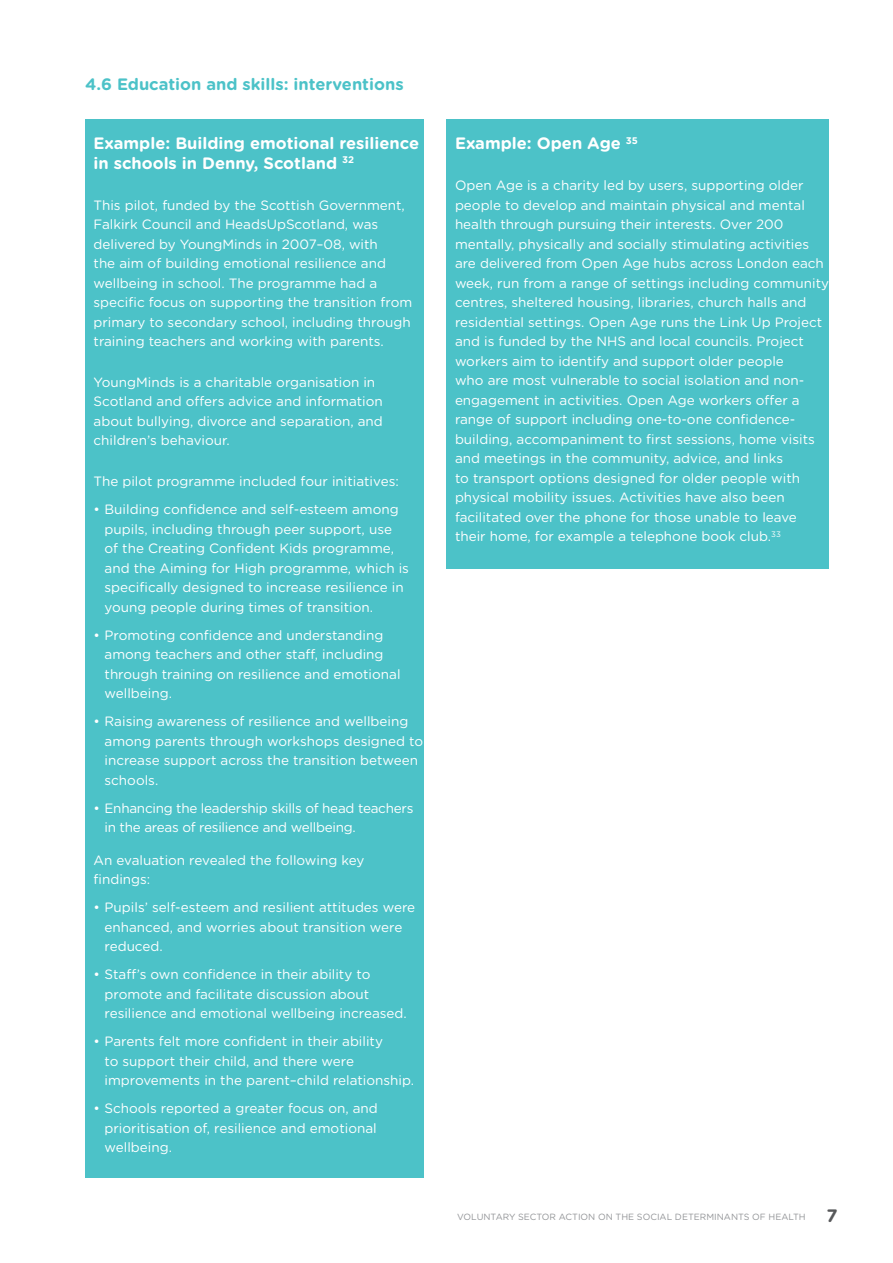
<style>
.page{position:relative;width:893px;height:1263px;background:#fff}
.page>*{position:absolute;margin:0;border:0;box-sizing:border-box;transform-origin:0 0}
.justified_text{font:700 16.5px/19.5px "Gotham Rounded";color:#fff}
.sub_heading__aqua{font:700 16.5px "Gotham Rounded";color:#4cc2c8}
.justified_text-2{font:13.5px/19.5px "Gotham Rounded";color:#fff}
.bullet_text{font:13.5px/19.5px "Gotham Rounded";color:#fff}
.bullet_text-2{font:13.5px/19.5px "Gotham Rounded";letter-spacing:-.02em;color:#fff}
.t1{font:9px "Gotham Rounded";color:#939598}
.s1{font-weight:700;font-size:18px;color:#57585a}
</style>
<div class="page">
<div style="left:85px;top:119px;width:339px;height:1059px;background:#4cc2c8"></div>
<div style="left:446px;top:119px;width:383px;height:449px;background:#4cc2c8"></div>
<p class="sub_heading__aqua" style="left:85px;top:72px;width:320px">4.6 Education and skills: interventions</p>
<p class="justified_text" style="left:94px;top:133px;width:327px">Example: Building emotional resilience in schools in Denny, Scotland <sup>32</sup></p>
<p class="justified_text-2" style="left:94px;top:194px;width:320px">This pilot, funded by the Scottish Government, Falkirk Council and HeadsUpScotland, was delivered by YoungMinds in 2007–08, with<br>the aim of building emotional resilience and wellbeing in school. The programme had a specific focus on supporting the transition from primary to secondary school, including through training teachers and working with parents.</p>
<p class="justified_text-2" style="left:94px;top:372px;width:291px">YoungMinds is a charitable organisation in Scotland and offers advice and information about bullying, divorce and separation, and children’s behaviour.</p>
<p class="justified_text-2" style="left:94px;top:471px;width:307px">The pilot programme included four initiatives:</p>
<p class="bullet_text" style="left:105px;top:499px;width:306px;text-indent:-11px">• Building confidence and self-esteem among pupils, including through peer support, use of the Creating Confident Kids programme, and the Aiming for High programme, which is specifically designed to increase resilience in young people during times of transition.</p>
<p class="bullet_text" style="left:105px;top:625px;width:298px;text-indent:-11px">• Promoting confidence and understanding among teachers and other staff, including through training on resilience and emotional wellbeing.</p>
<p class="bullet_text" style="left:105px;top:711px;width:320px;text-indent:-11px">• Raising awareness of resilience and wellbeing among parents through workshops designed to increase support across the transition between schools.</p>
<p class="bullet_text-2" style="left:105px;top:798px;width:310px;text-indent:-11px">• Enhancing the leadership skills of head teachers in the areas of resilience and wellbeing.</p>
<p class="justified_text-2" style="left:94px;top:849px;width:272px">An evaluation revealed the following key findings:</p>
<p class="bullet_text" style="left:105px;top:897px;width:312px;text-indent:-11px">• Pupils’ self-esteem and resilient attitudes were enhanced, and worries about transition were reduced.</p>
<p class="bullet_text" style="left:105px;top:964px;width:304px;text-indent:-11px">• Staff’s own confidence in their ability to promote and facilitate discussion about resilience and emotional wellbeing increased.</p>
<p class="bullet_text" style="left:105px;top:1031px;width:311px;text-indent:-11px">• Parents felt more confident in their ability<br>to support their child, and there were improvements in the parent–child relationship.</p>
<p class="bullet_text" style="left:105px;top:1098px;width:275px;text-align:justify;text-indent:-11px">• Schools reported a greater focus on, and prioritisation of, resilience and emotional wellbeing.</p>
<p class="justified_text" style="left:455px;top:133px;width:184px">Example: Open Age <sup>35</sup></p>
<p class="justified_text-2" style="left:455px;top:175px;width:376px">Open Age is a charity led by users, supporting older people to develop and maintain physical and mental health through pursuing their interests. Over 200 mentally, physically and socially stimulating activities are delivered from Open Age hubs across London each week, run from a range of settings including community centres, sheltered housing, libraries, church halls and residential settings. Open Age runs the Link Up Project and is funded by the NHS and local councils. Project workers aim to identify and support older people<br>who are most vulnerable to social isolation and non&shy;engagement in activities. Open Age workers offer a range of support including one-to-one confidence&shy;building, accompaniment to first sessions, home visits and meetings in the community, advice, and links<br>to transport options designed for older people with physical mobility issues. Activities have also been facilitated over the phone for those unable to leave their home, for example a telephone book club.<sup>33</sup></p>
<p class="t1" style="left:457px;top:1211px;width:382px">VOLUNTARY SECTOR ACTION ON THE SOCIAL DETERMINANTS OF HEALTH <span class="s1">7</span></p>
</div>
